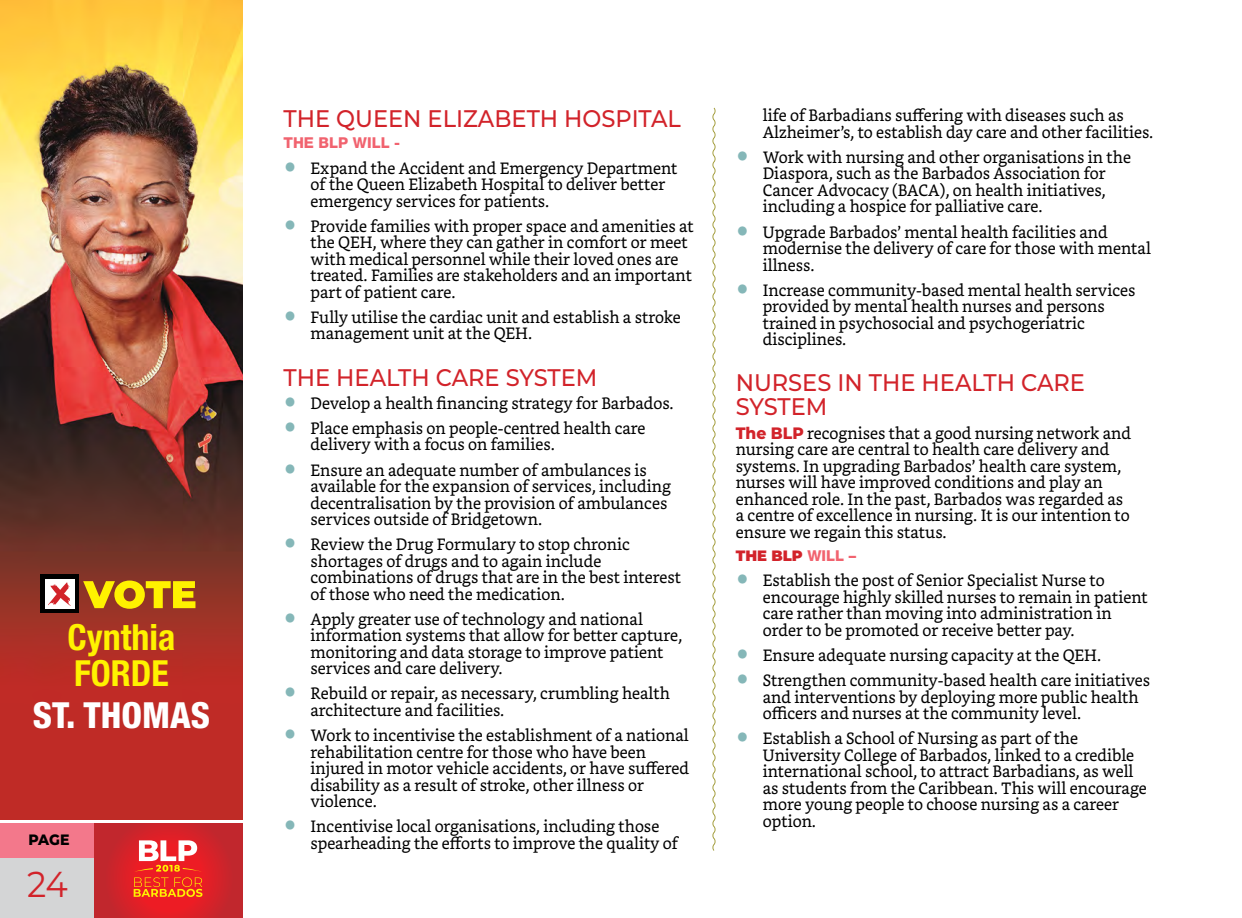
<style>
.page{position:relative;width:1242px;height:918px;background:#fff}
.page>*{position:absolute;margin:0;border:0;box-sizing:border-box;transform-origin:0 0}
.candidate_name{font:700 condensed 36px/36px "Helvetica Neue LT Std";color:#fff200}
.constituency{font:800 condensed 36px "Helvetica Neue LT Std";color:#fff}
.t1{font:36px "Montserrat";color:#d2232a;scale:.94 1}
.BODY_SUBHEAD{font:500 24px/24px "Montserrat";color:#d2232a;scale:.94 1}
.BODY_TEXT{font:16.5px/16.5px "Bookerly";color:#000;scale:.94 1}
.BODY_SUB_SUB{font:800 15px "Helvetica Neue LT Std";color:#f1636f}
.BODY_SUB_SUB-2{font:900 15px "Montserrat";color:#d2232a}
.t2{font:800 15px "Montserrat";color:#000;scale:.94 1}
.s1{font-family:"Rockwell Std";font-weight:800;font-size:28.5px;color:#85b7b8}
.s2{font-family:"Montserrat";font-weight:800;color:#d2232a}
.s3{font-family:"Helvetica Neue LT Std";font-weight:800;color:#f1636f}
</style>
<div class="page">
<div style="left:0;top:824px;width:94px;height:36px;background:#f3788b"></div>
<div style="left:0;top:858px;width:94px;height:60px;background:#d4d5d6"></div>
<svg style="left:94px;top:824px;width:149px;height:94px;background:#cf232a"></svg>
<svg style="left:134px;top:840px;width:68px;height:57px"></svg>
<svg style="left:712px;top:107px;width:4px;height:744px"></svg>
<img style="left:0;top:0;width:243px;height:819px">
<svg style="left:83px;top:581px;width:112px;height:28px;background:#d1a40f"></svg>
<div style="left:40px;top:575px;width:39px;height:38px;background:#000"></div>
<div style="left:45px;top:579px;width:30px;height:30px;background:#fff"></div>
<svg style="left:48px;top:582px;width:23px;height:24px"></svg>
<p class="candidate_name" style="left:68px;top:618px;width:109px">Cynthia<br>FORDE</p>
<p class="constituency" style="left:33px;top:693px;width:179px">ST. THOMAS</p>
<p class="t2" style="left:28px;top:828px;width:45px">PAGE</p>
<h1 class="t1" style="left:27px;top:859px;width:45px">24</h1>
<p class="BODY_SUBHEAD" style="left:284px;top:105px;width:424px">THE QUEEN ELIZABETH HOSPITAL</p>
<p class="BODY_SUB_SUB" style="left:284px;top:134px;width:118px">THE BLP WILL -</p>
<p class="BODY_TEXT" style="left:310px;top:160px;width:392px;text-indent:-27px"><span class="s1">•</span> Expand the Accident and Emergency Department of the Queen Elizabeth Hospital to deliver better emergency services for patients.</p>
<p class="BODY_TEXT" style="left:310px;top:218px;width:409px;text-indent:-27px"><span class="s1">•</span> Provide families with proper space and amenities at the QEH, where they can gather in comfort or meet with medical personnel while their loved ones are treated. Families are stakeholders and an important part of patient care.</p>
<p class="BODY_TEXT" style="left:310px;top:309px;width:395px;text-indent:-27px"><span class="s1">•</span> Fully utilise the cardiac unit and establish a stroke management unit at the QEH.</p>
<p class="BODY_SUBHEAD" style="left:284px;top:364px;width:335px">THE HEALTH CARE SYSTEM</p>
<p class="BODY_TEXT" style="left:284px;top:395px;width:417px"><span class="s1">•</span> Develop a health financing strategy for Barbados.</p>
<p class="BODY_TEXT" style="left:310px;top:420px;width:358px;text-indent:-27px"><span class="s1">•</span> Place emphasis on people-centred health care delivery with a focus on families.</p>
<p class="BODY_TEXT" style="left:310px;top:462px;width:385px;text-indent:-27px"><span class="s1">•</span> Ensure an adequate number of ambulances is available for the expansion of services, including decentralisation by the provision of ambulances services outside of Bridgetown.</p>
<p class="BODY_TEXT" style="left:310px;top:536px;width:396px;text-indent:-27px"><span class="s1">•</span> Review the Drug Formulary to stop chronic shortages of drugs and to again include combinations of drugs that are in the best interest of those who need the medication.</p>
<p class="BODY_TEXT" style="left:310px;top:611px;width:397px;text-indent:-27px"><span class="s1">•</span> Apply greater use of technology and national information systems that allow for better capture, monitoring and data storage to improve patient services and care delivery.</p>
<p class="BODY_TEXT" style="left:310px;top:686px;width:384px;text-indent:-27px"><span class="s1">•</span> Rebuild or repair, as necessary, crumbling health architecture and facilities.</p>
<p class="BODY_TEXT" style="left:310px;top:727px;width:404px;text-indent:-27px"><span class="s1">•</span> Work to incentivise the establishment of a national rehabilitation centre for those who have been injured in motor vehicle accidents, or have suffered disability as a result of stroke, other illness or violence.</p>
<p class="BODY_TEXT" style="left:310px;top:818px;width:393px;text-indent:-27px"><span class="s1">•</span> Incentivise local organisations, including those spearheading the efforts to improve the quality of</p>
<p class="BODY_TEXT" style="left:763px;top:107px;width:417px">life of Barbadians suffering with diseases such as<br>Alzheimer’s, to establish day care and other facilities.</p>
<p class="BODY_TEXT" style="left:763px;top:149px;width:393px;text-indent:-27px"><span class="s1">•</span> Work with nursing and other organisations in the Diaspora, such as the Barbados Association for Cancer Advocacy (BACA), on health initiatives, including a hospice for palliative care.</p>
<p class="BODY_TEXT" style="left:763px;top:224px;width:414px;text-indent:-27px"><span class="s1">•</span> Upgrade Barbados’ mental health facilities and modernise the delivery of care for those with mental illness.</p>
<p class="BODY_TEXT" style="left:763px;top:282px;width:398px;text-indent:-27px"><span class="s1">•</span> Increase community-based mental health services provided by mental health nurses and persons trained in psychosocial and psychogeriatric disciplines.</p>
<p class="BODY_SUBHEAD" style="left:736px;top:370px;width:373px">NURSES IN THE HEALTH CARE<br>SYSTEM</p>
<p class="BODY_TEXT" style="left:736px;top:425px;width:422px"><span class="s2">The BLP</span> recognises that a good nursing network and nursing care are central to health care delivery and systems. In upgrading Barbados’ health care system, nurses will have improved conditions and play an enhanced role. In the past, Barbados was regarded as a centre of excellence in nursing. It is our intention to ensure we regain this status.</p>
<p class="BODY_SUB_SUB-2" style="left:736px;top:545px;width:122px">THE BLP <span class="s3">WILL –</span></p>
<p class="BODY_TEXT" style="left:763px;top:572px;width:411px;text-indent:-27px"><span class="s1">•</span> Establish the post of Senior Specialist Nurse to encourage highly skilled nurses to remain in patient care rather than moving into administration in order to be promoted or receive better pay.</p>
<p class="BODY_TEXT" style="left:736px;top:647px;width:390px"><span class="s1">•</span> Ensure adequate nursing capacity at the QEH.</p>
<p class="BODY_TEXT" style="left:763px;top:672px;width:414px;text-indent:-27px"><span class="s1">•</span> Strengthen community-based health care initiatives and interventions by deploying more public health officers and nurses at the community level.</p>
<p class="BODY_TEXT" style="left:763px;top:730px;width:410px;text-indent:-27px"><span class="s1">•</span> Establish a School of Nursing as part of the University College of Barbados, linked to a credible international school, to attract Barbadians, as well as students from the Caribbean. This will encourage more young people to choose nursing as a career option.</p>
</div>
